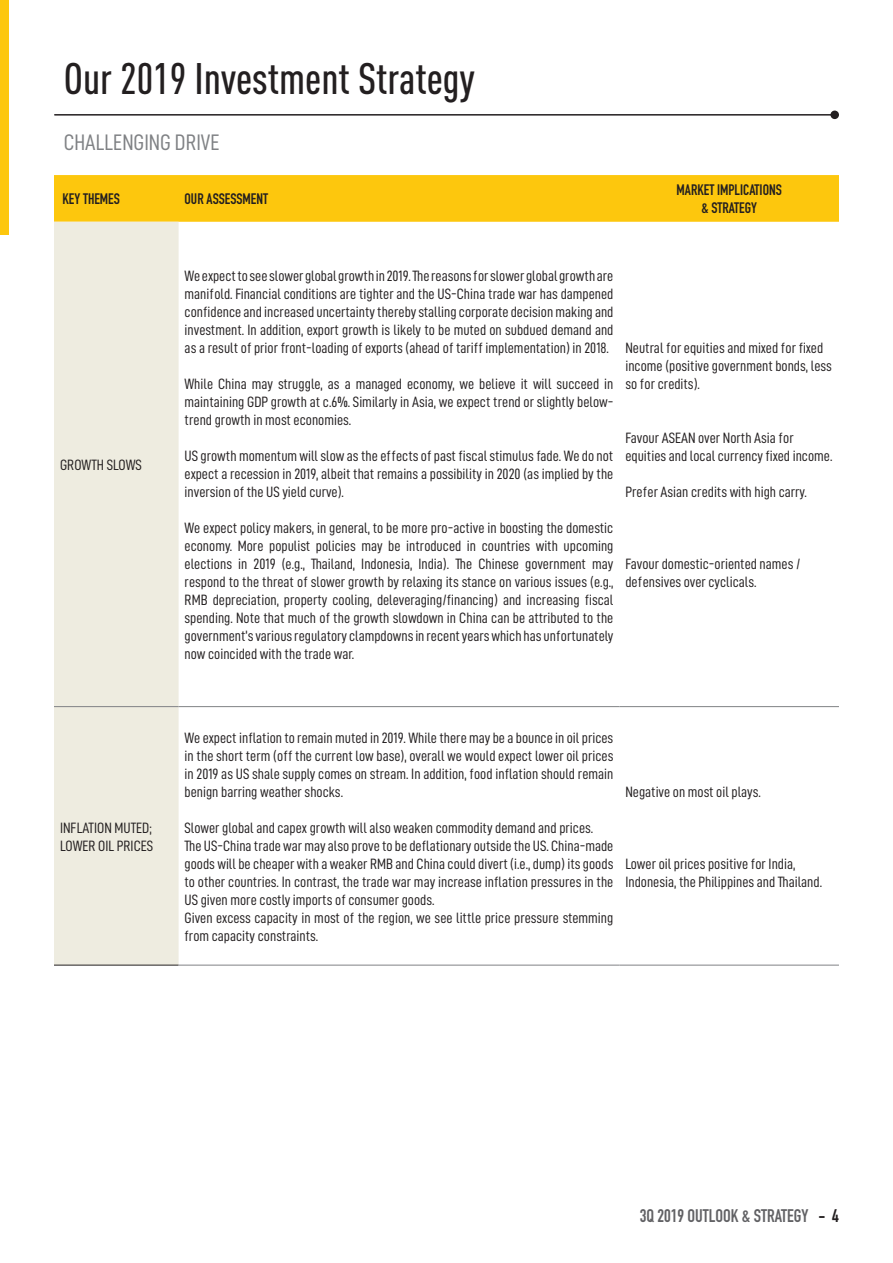
<style>
.page{position:relative;width:893px;height:1263px;background:#fff}
.page>*{position:absolute;margin:0;border:0;box-sizing:border-box;transform-origin:0 0}
.t1{font:500 43.5px "DIN Cond";color:#231f20}
.Sub_Titles{font:22.5px "D DIN Condensed";color:#808285}
.t2{font:700 18px "DIN Condensed";color:#616164}
.t3{font:15px/18px "D DIN Condensed";color:#231f20;text-align:justify}
.t4{font:700 15px "DIN Condensed";color:#231f20}
.s1{color:#231f20}
</style>
<div class="page">
<hr style="left:892px;top:0;width:1px;height:234px;background:#fdc70d">
<div style="left:0;top:0;width:8px;height:234px;background:#fdc70d"></div>
<hr style="left:55px;top:114px;width:780px;height:2px;background:#231f20">
<div style="left:830px;top:111px;width:9px;height:8px;background:#231f20;border-radius:50%"></div>
<div style="left:54px;top:175px;width:785px;height:47px;background:#fdc70d"></div>
<div style="left:54px;top:222px;width:125px;height:743px;background:#eeece0"></div>
<hr style="left:54px;top:706px;width:125px;height:1px;background:#808285">
<hr style="left:179px;top:706px;width:440px;height:1px;background:#808285">
<hr style="left:619px;top:706px;width:220px;height:1px;background:#808285">
<hr style="left:54px;top:965px;width:125px;height:1px;background:#231f20">
<hr style="left:179px;top:965px;width:440px;height:1px;background:#808285">
<hr style="left:619px;top:965px;width:220px;height:1px;background:#808285">
<p class="t1" style="left:64px;top:53px;width:412px">Our 2019 Investment Strategy</p>
<p class="Sub_Titles" style="left:64px;top:130px;width:157px">CHALLENGING DRIVE</p>
<p class="t4" style="left:63px;top:188px;width:59px">KEY THEMES</p>
<p class="t4" style="left:185px;top:188px;width:85px">OUR ASSESSMENT</p>
<p class="t4" style="left:677px;top:179px;width:107px">MARKET IMPLICATIONS</p>
<p class="t4" style="left:701px;top:197px;width:57px">&amp; STRATEGY</p>
<p class="t3" style="left:60px;top:456px;width:84px">GROWTH SLOWS</p>
<p class="t3" style="left:185px;top:267px;width:430px">We expect to see slower global growth in 2019. The reasons for slower global growth are manifold. Financial conditions are tighter and the US-China trade war has dampened confidence and increased uncertainty thereby stalling corporate decision making and investment. In addition, export growth is likely to be muted on subdued demand and as a result of prior front-loading of exports (ahead of tariff implementation) in 2018.</p>
<p class="t3" style="left:185px;top:375px;width:430px">While China may struggle, as a managed economy, we believe it will succeed in maintaining GDP growth at c.6%. Similarly in Asia, we expect trend or slightly below&shy;trend growth in most economies.</p>
<p class="t3" style="left:185px;top:447px;width:430px">US growth momentum will slow as the effects of past fiscal stimulus fade. We do not expect a recession in 2019, albeit that remains a possibility in 2020 (as implied by the inversion of the US yield curve).</p>
<p class="t3" style="left:185px;top:519px;width:430px">We expect policy makers, in general, to be more pro-active in boosting the domestic economy. More populist policies may be introduced in countries with upcoming elections in 2019 (e.g., Thailand, Indonesia, India). The Chinese government may respond to the threat of slower growth by relaxing its stance on various issues (e.g., RMB depreciation, property cooling, deleveraging/financing) and increasing fiscal spending. Note that much of the growth slowdown in China can be attributed to the government’s various regulatory clampdowns in recent years which has unfortunately now coincided with the trade war.</p>
<p class="t3" style="left:625px;top:339px;width:208px;text-align:left">Neutral for equities and mixed for fixed income (positive government bonds, less so for credits).</p>
<p class="t3" style="left:625px;top:429px;width:207px">Favour ASEAN over North Asia for equities and local currency fixed income.</p>
<p class="t3" style="left:625px;top:483px;width:182px">Prefer Asian credits with high carry.</p>
<p class="t3" style="left:625px;top:555px;width:177px">Favour domestic-oriented names / defensives over cyclicals.</p>
<p class="t3" style="left:60px;top:819px;width:95px">INFLATION MUTED;<br>LOWER OIL PRICES</p>
<p class="t3" style="left:185px;top:729px;width:430px">We expect inflation to remain muted in 2019. While there may be a bounce in oil prices in the short term (off the current low base), overall we would expect lower oil prices in 2019 as US shale supply comes on stream. In addition, food inflation should remain benign barring weather shocks.</p>
<p class="t3" style="left:185px;top:819px;width:409px">Slower global and capex growth will also weaken commodity demand and prices.</p>
<p class="t3" style="left:185px;top:837px;width:430px">The US-China trade war may also prove to be deflationary outside the US. China-made goods will be cheaper with a weaker RMB and China could divert (i.e., dump) its goods to other countries. In contrast, the trade war may increase inflation pressures in the US given more costly imports of consumer goods.</p>
<p class="t3" style="left:185px;top:909px;width:430px">Given excess capacity in most of the region, we see little price pressure stemming from capacity constraints.</p>
<p class="t3" style="left:625px;top:783px;width:136px">Negative on most oil plays.</p>
<p class="t3" style="left:625px;top:855px;width:197px">Lower oil prices positive for India,<br>Indonesia, the Philippines and Thailand.</p>
<p class="t2" style="left:640px;top:1203px;width:201px">3Q 2019 OUTLOOK &amp; STRATEGY <span class="s1">- 4</span></p>
</div>
